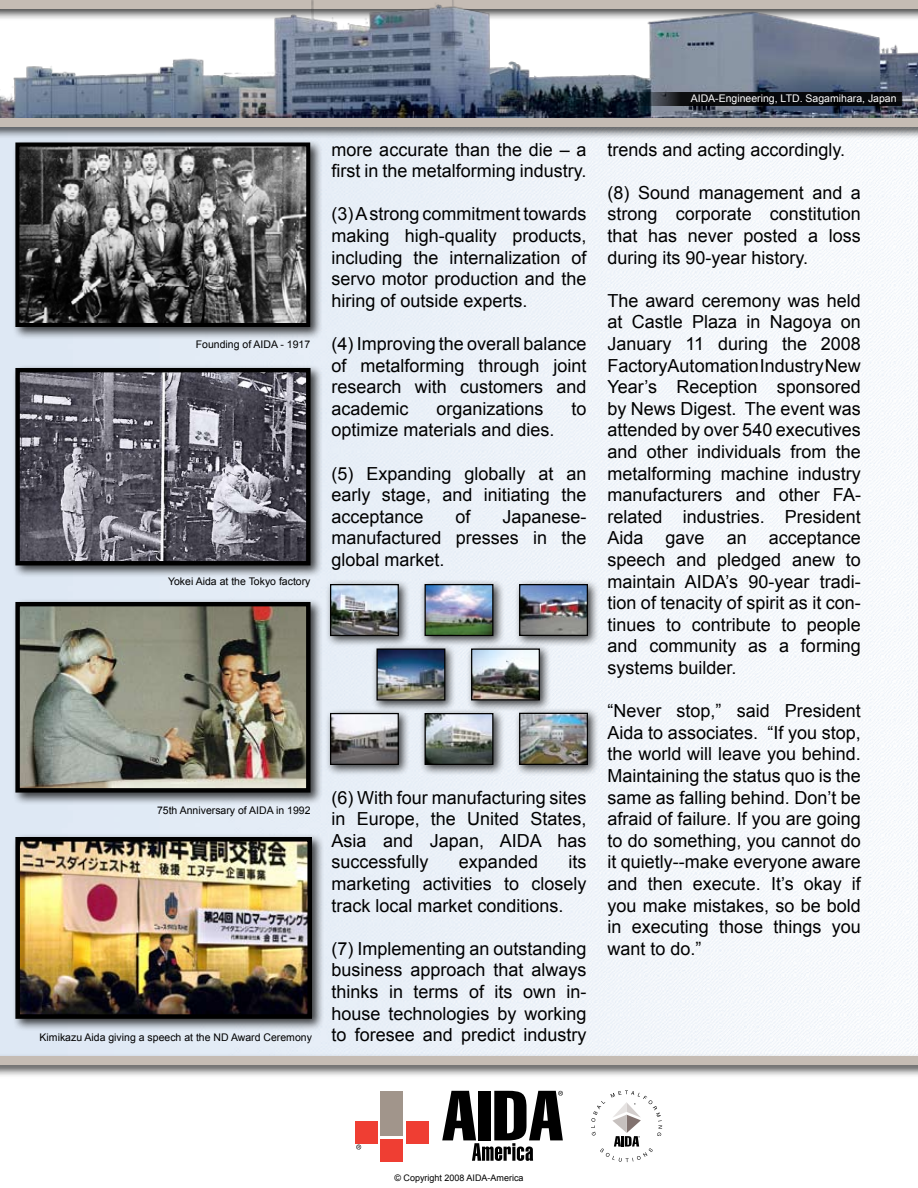
<style>
.page{position:relative;width:918px;height:1188px;background:#fff}
.page>*{position:absolute;margin:0;border:0;box-sizing:border-box;transform-origin:0 0}
.t1{font:18px/21.6px "Arial";color:#000;text-align:justify}
.t2{font:10.5px "Arial";color:#000}
.t3{font:10.5px "Arial";color:#fff}
.t4{font:9px "Arial";color:#000}
</style>
<div class="page">
<img style="left:0;top:0;width:918px;height:1053px">
<div style="left:0;top:1053px;width:918px;height:31px;background:#000;opacity:.75"></div>
<div style="left:0;top:1057px;width:918px;height:8px;background:#c5bcb4"></div>
<svg style="left:356px;top:1145px;width:5px;height:5px"></svg>
<div style="left:381px;top:1091px;width:22px;height:45px;background:#a1958b"></div>
<div style="left:355px;top:1121px;width:22px;height:22px;background:#ef3e33"></div>
<div style="left:381px;top:1140px;width:22px;height:22px;background:#ef3e33"></div>
<div style="left:407px;top:1121px;width:22px;height:22px;background:#ef3e33"></div>
<svg style="left:442px;top:1091px;width:121px;height:70px"></svg>
<svg style="left:591px;top:1091px;width:71px;height:71px"></svg>
<div style="left:0;top:115px;width:918px;height:31px;background:#000;opacity:.75"></div>
<div style="left:0;top:118px;width:918px;height:9px;background:#c5bcb4"></div>
<svg style="left:606px;top:92px;width:295px;height:14px;background:#0f1217"></svg>
<div style="left:514px;top:579px;width:91px;height:74px;background:#000;opacity:.75"></div>
<img style="left:521px;top:586px;width:65px;height:48px">
<div style="left:519px;top:584px;width:69px;height:52px;border:1px solid #000"></div>
<div style="left:419px;top:579px;width:92px;height:76px;background:#000;opacity:.75"></div>
<img style="left:427px;top:586px;width:64px;height:48px">
<div style="left:425px;top:584px;width:68px;height:52px;border:1px solid #000"></div>
<div style="left:325px;top:579px;width:91px;height:76px;background:#000;opacity:.75"></div>
<img style="left:332px;top:586px;width:65px;height:48px">
<div style="left:330px;top:584px;width:69px;height:52px;border:1px solid #000"></div>
<div style="left:466px;top:643px;width:91px;height:75px;background:#000;opacity:.75"></div>
<img style="left:473px;top:651px;width:65px;height:47px">
<div style="left:471px;top:649px;width:69px;height:51px;border:1px solid #000"></div>
<div style="left:371px;top:643px;width:92px;height:75px;background:#000;opacity:.75"></div>
<img style="left:379px;top:650px;width:64px;height:49px">
<div style="left:377px;top:648px;width:68px;height:53px;border:1px solid #000"></div>
<div style="left:325px;top:708px;width:91px;height:74px;background:#000;opacity:.75"></div>
<img style="left:332px;top:715px;width:65px;height:48px">
<div style="left:330px;top:713px;width:69px;height:52px;border:1px solid #000"></div>
<div style="left:514px;top:708px;width:91px;height:75px;background:#000;opacity:.75"></div>
<img style="left:521px;top:715px;width:65px;height:48px">
<div style="left:519px;top:713px;width:69px;height:52px;border:1px solid #000"></div>
<div style="left:419px;top:708px;width:92px;height:74px;background:#000;opacity:.75"></div>
<img style="left:427px;top:715px;width:64px;height:48px">
<div style="left:425px;top:713px;width:68px;height:52px;border:1px solid #000"></div>
<div style="left:12px;top:139px;width:317px;height:207px;background:#000;opacity:.75"></div>
<img style="left:20px;top:147px;width:285px;height:175px">
<div style="left:15px;top:142px;width:295px;height:185px;border:4px solid #000"></div>
<div style="left:12px;top:364px;width:317px;height:221px;background:#000;opacity:.75"></div>
<img style="left:20px;top:373px;width:286px;height:187px">
<div style="left:15px;top:368px;width:296px;height:197px;border:4px solid #000"></div>
<div style="left:12px;top:833px;width:319px;height:206px;background:#000;opacity:.75"></div>
<img style="left:21px;top:843px;width:285px;height:170px">
<div style="left:15px;top:837px;width:297px;height:182px;border:5px solid #000"></div>
<div style="left:12px;top:598px;width:317px;height:214px;background:#000;opacity:.75"></div>
<img style="left:20px;top:607px;width:286px;height:181px">
<div style="left:15px;top:602px;width:296px;height:191px;border:4px solid #000"></div>
<p class="t2" style="left:196px;top:338px;width:116px">Founding of AIDA - 1917</p>
<p class="t2" style="left:168px;top:575px;width:144px">Yokei Aida at the Tokyo factory</p>
<p class="t1" style="left:332px;top:139px;width:256px">more accurate than the die – a first in the metalforming industry.</p>
<p class="t1" style="left:332px;top:203px;width:257px">(3) A strong commitment towards making high-quality products, including the internalization of servo motor production and the hiring of outside experts.</p>
<p class="t1" style="left:332px;top:333px;width:256px">(4) Improving the overall balance of metalforming through joint research with customers and academic</p>
<p class="t1" style="left:436px;top:398px;width:109px">organizations</p>
<p class="t1" style="left:571px;top:398px;width:17px">to</p>
<p class="t1" style="left:332px;top:419px;width:225px">optimize materials and dies.</p>
<p class="t1" style="left:332px;top:463px;width:256px">(5) Expanding globally at an early stage, and initiating the acceptance</p>
<p class="t1" style="left:456px;top:506px;width:17px">of</p>
<p class="t1" style="left:332px;top:506px;width:256px;text-indent:171px">Japanese&shy;manufactured presses in the global market.</p>
<p class="t2" style="left:157px;top:803px;width:155px">75th Anniversary of AIDA in 1992</p>
<p class="t2" style="left:40px;top:1030px;width:274px">Kimikazu Aida giving a speech at the ND Award Ceremony</p>
<p class="t1" style="left:332px;top:787px;width:257px">(6) With four manufacturing sites in Europe, the United States, Asia and Japan, AIDA has successfully</p>
<p class="t1" style="left:332px;top:851px;width:257px;text-indent:237px">its marketing activities to closely track local market conditions.</p>
<p class="t1" style="left:332px;top:938px;width:257px">(7) Implementing an outstanding business approach that always thinks in terms of its own in&shy;house technologies by working to foresee and predict industry</p>
<p class="t1" style="left:459px;top:851px;width:81px">expanded</p>
<p class="t3" style="left:691px;top:91px;width:207px">AIDA-Engineering, LTD. Sagamihara, Japan</p>
<p class="t1" style="left:607px;top:139px;width:239px">trends and acting accordingly.</p>
<p class="t1" style="left:607px;top:182px;width:255px">(8) Sound management and a strong corporate constitution that has never posted a loss during its 90-year history.</p>
<p class="t1" style="left:607px;top:290px;width:255px">The award ceremony was held at Castle Plaza in Nagoya on January 11 during the 2008<br>Factory Automation Industry New Year’s Reception sponsored by News Digest. The event was attended by over 540 executives and other individuals from the metalforming machine industry manufacturers and other FA&shy;related industries. President Aida gave an acceptance speech and pledged anew to maintain AIDA’s 90-year tradi&shy;tion of tenacity of spirit as it con&shy;tinues to contribute to people and community as a forming systems builder.</p>
<p class="t1" style="left:607px;top:700px;width:255px">“Never stop,” said President Aida to associates. “If you stop, the world will leave you behind.<br>Maintaining the status quo is the same as falling behind. Don’t be afraid of failure. If you are going to do something, you cannot do it quietly--make everyone aware and then execute. It’s okay if you make mistakes, so be bold in executing those things you want to do.”</p>
<p class="t4" style="left:394px;top:1172px;width:131px">© Copyright 2008 AIDA-America</p>
</div>
